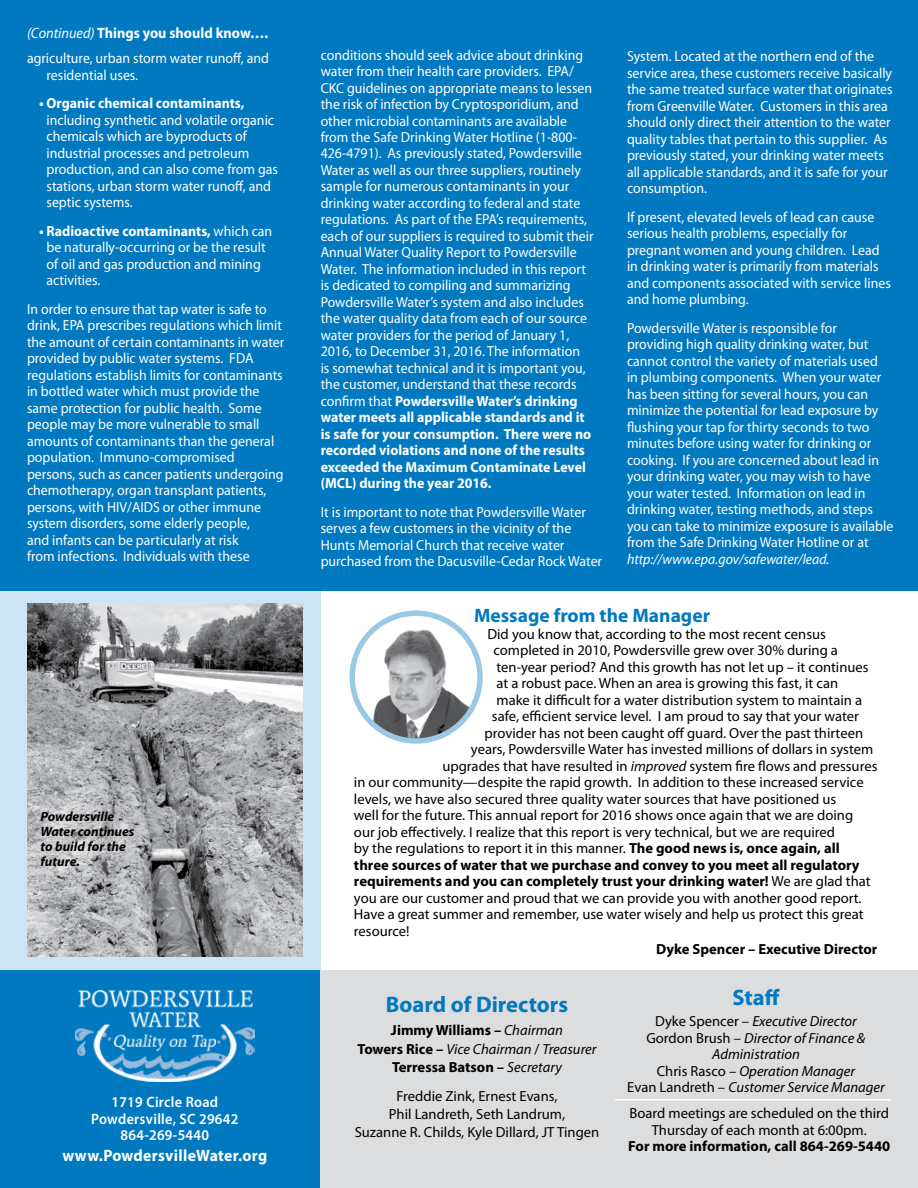
<style>
.page{position:relative;width:918px;height:1188px;background:#fff}
.page>*{position:absolute;margin:0;border:0;box-sizing:border-box;transform-origin:0 0}
.t1{font:700 22.5px "Myriad Pro";color:#0079c1}
.t2{font:700 19.5px "Myriad Pro";color:#0079c1}
.t3{font:700 16.5px "Myriad Pro";letter-spacing:.02em;color:#fff;scale:.95 1}
.t4{font:600 15px/16.5px "Myriad Pro";letter-spacing:.02em;color:#fff;text-align:center;scale:.95 1}
.t5{font:700 15px "Myriad Pro";color:#fff;scale:.95 1}
.t6{font:14.7px/16.5px "Myriad Pro";color:#fff;scale:.95 1}
.t7{font:14.7px/18.3px "Myriad Pro";color:#000;text-align:center}
.t8{font:700 14.7px/18.3px "Myriad Pro";color:#000;text-align:center}
.t9{font:italic 14.7px/16.5px "Myriad Pro";color:#000;text-align:center}
.t10{font:italic 14.7px "Myriad Pro";color:#fff;scale:.95 1}
.t11{font:700 14.7px "Myriad Pro";color:#fff;scale:.95 1}
.t12{font:italic 700 13.5px/15px "Myriad Pro";color:#000}
.s1{font-weight:400;font-style:italic}
.s2{font-weight:700}
.s3{font-style:italic}
.s4{font-weight:400}
.s5{font-style:normal}
</style>
<div class="page">
<div style="left:0;top:533px;width:320px;height:441px;background:#cce4f3"></div>
<div style="left:0;top:970px;width:320px;height:218px;background:#0079c1"></div>
<div style="left:320px;top:970px;width:598px;height:218px;background:#dcddde"></div>
<div style="left:0;top:0;width:918px;height:590px;background:#0079c1"></div>
<img style="left:352px;top:613px;width:128px;height:128px;border-radius:64px">
<div style="left:349px;top:611px;width:134px;height:133px;border:5px solid #99c9e6;border-radius:50%"></div>
<img style="left:27px;top:603px;width:275px;height:354px">
<div style="left:29px;top:800px;width:117px;height:78px;background:#fff;opacity:.9"></div>
<hr style="left:615px;top:1099px;width:276px;height:2px;background:#fff">
<img style="left:75px;top:991px;width:180px;height:90px">
<p class="t5" style="left:27px;top:23px;width:255px"><span class="s1">(Continued)</span> Things you should know….</p>
<p class="t6" style="left:47px;top:50px;width:236px;text-indent:-20px">agriculture, urban storm water runoff, and residential uses.</p>
<p class="t11" style="left:39px;top:94px;width:218px">• Organic chemical contaminants,</p>
<p class="t6" style="left:47px;top:111px;width:245px">including synthetic and volatile organic chemicals which are byproducts of industrial processes and petroleum production, and can also come from gas stations, urban storm water runoff, and septic systems.</p>
<p class="t6" style="left:47px;top:222px;width:239px;text-indent:-8px"><span class="s2">• Radioactive contaminants,</span> which can be naturally-occurring or be the result of oil and gas production and mining activities.</p>
<p class="t6" style="left:27px;top:300px;width:272px">In order to ensure that tap water is safe to drink, EPA prescribes regulations which limit the amount of certain contaminants in water provided by public water systems. FDA regulations establish limits for contaminants in bottled water which must provide the same protection for public health. Some people may be more vulnerable to small amounts of contaminants than the general population. Immuno-compromised persons, such as cancer patients undergoing chemotherapy, organ transplant patients, persons, with HIV/AIDS or other immune system disorders, some elderly people,<br>and infants can be particularly at risk<br>from infections. Individuals with these</p>
<p class="t12" style="left:40px;top:809px;width:95px">Powdersville<br>Water continues to build for the future.</p>
<p class="t4" style="left:91px;top:1094px;width:156px">1719 Circle Road<br>Powdersville, SC 29642<br>864-269-5440</p>
<p class="t3" style="left:62px;top:1145px;width:217px">www.PowdersvilleWater.org</p>
<p class="t6" style="left:321px;top:46px;width:289px">conditions should seek advice about drinking water from their health care providers. EPA/ CKC guidelines on appropriate means to lessen the risk of infection by Cryptosporidium, and other microbial contaminants are available from the Safe Drinking Water Hotline (1-800- 426-4791). As previously stated, Powdersville Water as well as our three suppliers, routinely sample for numerous contaminants in your drinking water according to federal and state regulations. As part of the EPA’s requirements, each of our suppliers is required to submit their Annual Water Quality Report to Powdersville Water. The information included in this report is dedicated to compiling and summarizing Powdersville Water’s system and also includes the water quality data from each of our source water providers for the period of January 1, 2016, to December 31, 2016. The information<br>is somewhat technical and it is important you, the customer, understand that these records confirm that <span class="s2">Powdersville Water’s drinking water meets all applicable standards and it is safe for your consumption. There were no recorded violations and none of the results exceeded the Maximum Contaminate Level (MCL) during the year 2016.</span></p>
<p class="t6" style="left:321px;top:504px;width:298px">It is important to note that Powdersville Water serves a few customers in the vicinity of the Hunts Memorial Church that receive water purchased from the Dacusville-Cedar Rock Water</p>
<p class="t6" style="left:627px;top:48px;width:281px">System. Located at the northern end of the service area, these customers receive basically the same treated surface water that originates from Greenville Water. Customers in this area should only direct their attention to the water quality tables that pertain to this supplier. As previously stated, your drinking water meets all applicable standards, and it is safe for your consumption.</p>
<p class="t6" style="left:627px;top:208px;width:279px">If present, elevated levels of lead can cause serious health problems, especially for pregnant women and young children. Lead in drinking water is primarily from materials and components associated with service lines and home plumbing.</p>
<p class="t6" style="left:627px;top:319px;width:282px">Powdersville Water is responsible for providing high quality drinking water, but cannot control the variety of materials used<br>in plumbing components. When your water has been sitting for several hours, you can minimize the potential for lead exposure by flushing your tap for thirty seconds to two minutes before using water for drinking or cooking. If you are concerned about lead in your drinking water, you may wish to have your water tested. Information on lead in drinking water, testing methods, and steps you can take to minimize exposure is available from the Safe Drinking Water Hotline or at</p>
<p class="t10" style="left:627px;top:550px;width:215px">http://www.epa.gov/safewater/lead.</p>
<h2 class="t2" style="left:474px;top:603px;width:238px">Message from the Manager</h2>
<p class="t7" style="left:488px;top:624px;width:340px">Did you know that, according to the most recent census</p>
<p class="t7" style="left:493px;top:641px;width:346px">completed in 2010, Powdersville grew over 30% during a</p>
<p class="t7" style="left:496px;top:657px;width:374px">ten-year period? And this growth has not let up – it continues</p>
<p class="t7" style="left:496px;top:674px;width:343px">at a robust pace. When an area is growing this fast, it can</p>
<p class="t7" style="left:496px;top:690px;width:367px">make it difficult for a water distribution system to maintain a</p>
<p class="t7" style="left:492px;top:707px;width:368px">safe, efficient service level. I am proud to say that your water</p>
<p class="t7" style="left:484px;top:723px;width:380px">provider has not been caught off guard. Over the past thirteen</p>
<p class="t7" style="left:471px;top:740px;width:404px">years, Powdersville Water has invested millions of dollars in system</p>
<p class="t7" style="left:442px;top:756px;width:436px">upgrades that have resulted in <span class="s3">improved</span> system fire flows and pressures</p>
<p class="t7" style="left:354px;top:773px;width:511px">in our community—despite the rapid growth. In addition to these increased service</p>
<p class="t7" style="left:354px;top:789px;width:484px">levels, we have also secured three quality water sources that have positioned us</p>
<p class="t7" style="left:354px;top:806px;width:501px">well for the future. This annual report for 2016 shows once again that we are doing</p>
<p class="t7" style="left:354px;top:822px;width:483px">our job effectively. I realize that this report is very technical, but we are required</p>
<p class="t7" style="left:354px;top:839px;width:487px">by the regulations to report it in this manner. <span class="s2">The good news is, once again, all</span></p>
<p class="t8" style="left:354px;top:855px;width:507px">three sources of water that we purchase and convey to you meet all regulatory</p>
<p class="t8" style="left:354px;top:871px;width:518px">requirements and you can completely trust your drinking water! <span class="s4">We are glad that</span></p>
<p class="t7" style="left:354px;top:888px;width:509px">you are our customer and proud that we can provide you with another good report.</p>
<p class="t7" style="left:354px;top:905px;width:511px">Have a great summer and remember, use water wisely and help us protect this great</p>
<p class="t7" style="left:354px;top:921px;width:57px">resource!</p>
<p class="t8" style="left:656px;top:939px;width:223px">Dyke Spencer – Executive Director</p>
<h1 class="t1" style="left:386px;top:990px;width:184px">Board of Directors</h1>
<p class="t8" style="left:358px;top:1021px;width:241px">Jimmy Williams – <span class="s1">Chairman<br></span>Towers Rice – <span class="s1">Vice Chairman</span> <span class="s4">/</span> <span class="s1">Treasurer<br></span>Terressa Batson – <span class="s1">Secretary</span></p>
<p class="t7" style="left:355px;top:1086px;width:246px">Freddie Zink, Ernest Evans,<br>Phil Landreth, Seth Landrum,<br>Suzanne R. Childs, Kyle Dillard, JT Tingen</p>
<h1 class="t1" style="left:733px;top:983px;width:49px">Staff</h1>
<p class="t9" style="left:627px;top:1013px;width:259px"><span class="s5">Dyke Spencer –</span> Executive Director<br><span class="s5">Gordon Brush –</span> Director of Finance &amp;<br>Administration<br><span class="s5">Chris Rasco –</span> Operation Manager<br><span class="s5">Evan Landreth –</span> Customer Service Manager</p>
<p class="t7" style="left:630px;top:1105px;width:261px;line-height:16.5px">Board meetings are scheduled on the third<br>Thursday of each month at 6:00pm.</p>
<p class="t8" style="left:628px;top:1137px;width:264px">For more information, call 864-269-5440</p>
</div>
